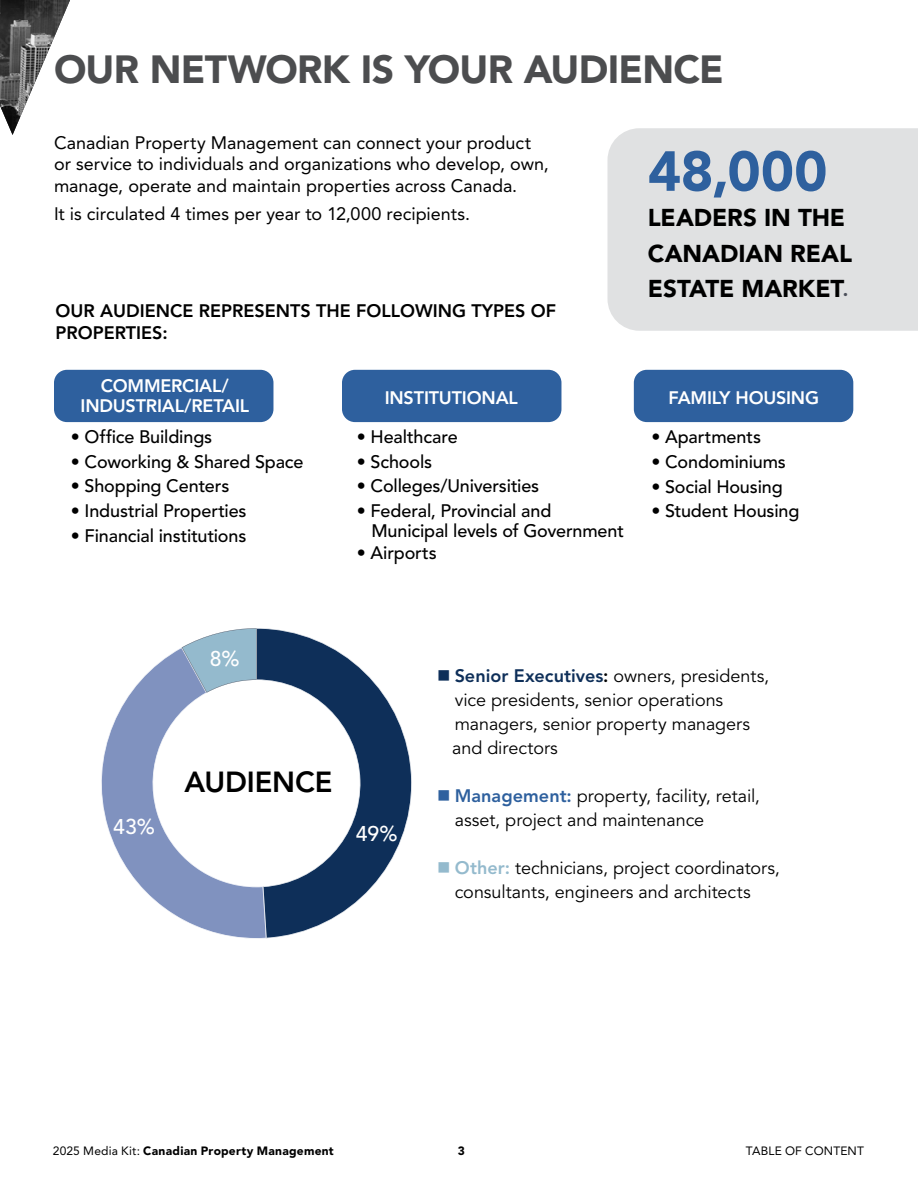
<style>
.page{position:relative;width:918px;height:1188px;background:#fff}
.page>*{position:absolute;margin:0;border:0;box-sizing:border-box;transform-origin:0 0}
.t1{font:900 55.8px "Avenir LT Std";color:#2e609e}
.t2{font:900 39px "Avenir LT Std";letter-spacing:-.02em;color:#4c4d4f}
.t3{font:800 28.8px "Avenir LT Std";letter-spacing:-.005em;color:#000}
.t4{font:900 24.15px/35.4px "Avenir LT Std";letter-spacing:-.005em;color:#000}
.t5{font:500 21.3px "Avenir LT Std";color:#fff}
.t6{font:500 18px/20.2px "Avenir LT Std";letter-spacing:-.01em;color:#000}
.t7{font:18px/24px "Avenir LT Std";letter-spacing:-.005em;color:#000}
.t8{font:18px/21.6px "Avenir LT Std";color:#000}
.t9{font:800 18px/20.2px "Avenir LT Std";letter-spacing:-.01em;color:#fff;text-align:center}
.t10{font:800 18px/21.6px "Avenir LT Std";color:#000}
.t11{font:900 12px "Avenir LT Std";letter-spacing:.02em;color:#000}
.t12{font:12px "Avenir LT Std";letter-spacing:.015em;color:#000}
.s1{font-weight:800;font-size:21px;color:#4b4f5a}
.s2{color:#0e2f59}
.s3{font-weight:800;color:#0e2f59}
.s4{font-weight:800}
.s5{color:#2e609e}
.s6{font-weight:800;color:#2e609e}
.s7{color:#94bacd}
.s8{font-weight:800;color:#94bacd}
.s9{font-weight:400}
</style>
<div class="page">
<img style="left:0;top:0;width:70px;height:135px">
<div style="left:54px;top:370px;width:219px;height:52px;background:#2e609e;border-radius:13px"></div>
<div style="left:342px;top:370px;width:219px;height:52px;background:#2e609e;border-radius:13px"></div>
<div style="left:634px;top:370px;width:219px;height:52px;background:#2e609e;border-radius:13px"></div>
<div style="left:608px;top:128px;width:310px;height:203px;background:#e0e1e2"></div>
<svg style="left:258px;top:628px;width:154px;height:310px"></svg>
<svg style="left:266px;top:886px;width:1px;height:53px"></svg>
<svg style="left:101px;top:648px;width:165px;height:291px"></svg>
<svg style="left:181px;top:628px;width:77px;height:65px"></svg>
<h2 class="t2" style="left:54px;top:46px;width:671px">OUR NETWORK IS YOUR AUDIENCE</h2>
<p class="t8" style="left:54px;top:132px;width:496px">Canadian Property Management can connect your product or service to individuals and organizations who develop, own, manage, operate and maintain properties across Canada.</p>
<p class="t8" style="left:54px;top:203px;width:418px">It is circulated 4 times per year to 12,000 recipients.</p>
<p class="t10" style="left:56px;top:300px;width:502px">OUR AUDIENCE REPRESENTS THE FOLLOWING TYPES OF<br>PROPERTIES:</p>
<h1 class="t1" style="left:648px;top:138px;width:181px">48,000</h1>
<h3 class="t4" style="left:648px;top:200px;width:206px">LEADERS IN THE<br>CANADIAN REAL<br>ESTATE MARKET<span class="s1">.</span></h3>
<p class="t9" style="left:81px;top:376px;width:170px">COMMERCIAL/<br>INDUSTRIAL/RETAIL</p>
<p class="t6" style="left:71px;top:427px;width:143px">• Office Buildings</p>
<p class="t6" style="left:71px;top:452px;width:234px">• Coworking &amp; Shared Space</p>
<p class="t6" style="left:71px;top:477px;width:160px">• Shopping Centers</p>
<p class="t6" style="left:71px;top:501px;width:177px">• Industrial Properties</p>
<p class="t6" style="left:71px;top:526px;width:177px">• Financial institutions</p>
<p class="t5" style="left:210px;top:646px;width:31px">8%</p>
<p class="t9" style="left:385px;top:387px;width:135px">INSTITUTIONAL</p>
<p class="t9" style="left:668px;top:387px;width:152px">FAMILY HOUSING</p>
<p class="t6" style="left:357px;top:427px;width:102px">• Healthcare</p>
<p class="t6" style="left:357px;top:452px;width:77px">• Schools</p>
<p class="t6" style="left:357px;top:477px;width:184px">• Colleges/Universities</p>
<p class="t6" style="left:371px;top:501px;width:254px;text-indent:-14px">• Federal, Provincial and<br>Municipal levels of Government</p>
<p class="t6" style="left:357px;top:543px;width:81px">• Airports</p>
<p class="t6" style="left:652px;top:427px;width:111px">• Apartments</p>
<p class="t6" style="left:652px;top:452px;width:136px">• Condominiums</p>
<p class="t6" style="left:652px;top:477px;width:133px">• Social Housing</p>
<p class="t6" style="left:652px;top:502px;width:149px">• Student Housing</p>
<h3 class="t3" style="left:185px;top:765px;width:149px">AUDIENCE</h3>
<p class="t5" style="left:113px;top:814px;width:43px">43%</p>
<p class="t5" style="left:356px;top:821px;width:43px">49%</p>
<p class="t7" style="left:452px;top:664px;width:319px;text-indent:-15px"><span class="s2">■</span> <span class="s3">Senior Executives</span><span class="s4">:</span> owners, presidents, vice presidents, senior operations managers, senior property managers and directors</p>
<p class="t7" style="left:455px;top:784px;width:307px;text-indent:-18px"><span class="s5">■</span> <span class="s6">Management:</span> property, facility, retail, asset, project and maintenance</p>
<p class="t7" style="left:455px;top:856px;width:327px;text-indent:-18px"><span class="s7">■</span> <span class="s8">Other:</span> technicians, project coordinators, consultants, engineers and architects</p>
<p class="t11" style="left:53px;top:1144px;width:282px"><span class="s9">2025 Media Kit:</span> Canadian Property Management</p>
<p class="t11" style="left:458px;top:1144px;width:9px">3</p>
<p class="t12" style="left:746px;top:1144px;width:120px">TABLE OF CONTENT</p>
</div>
